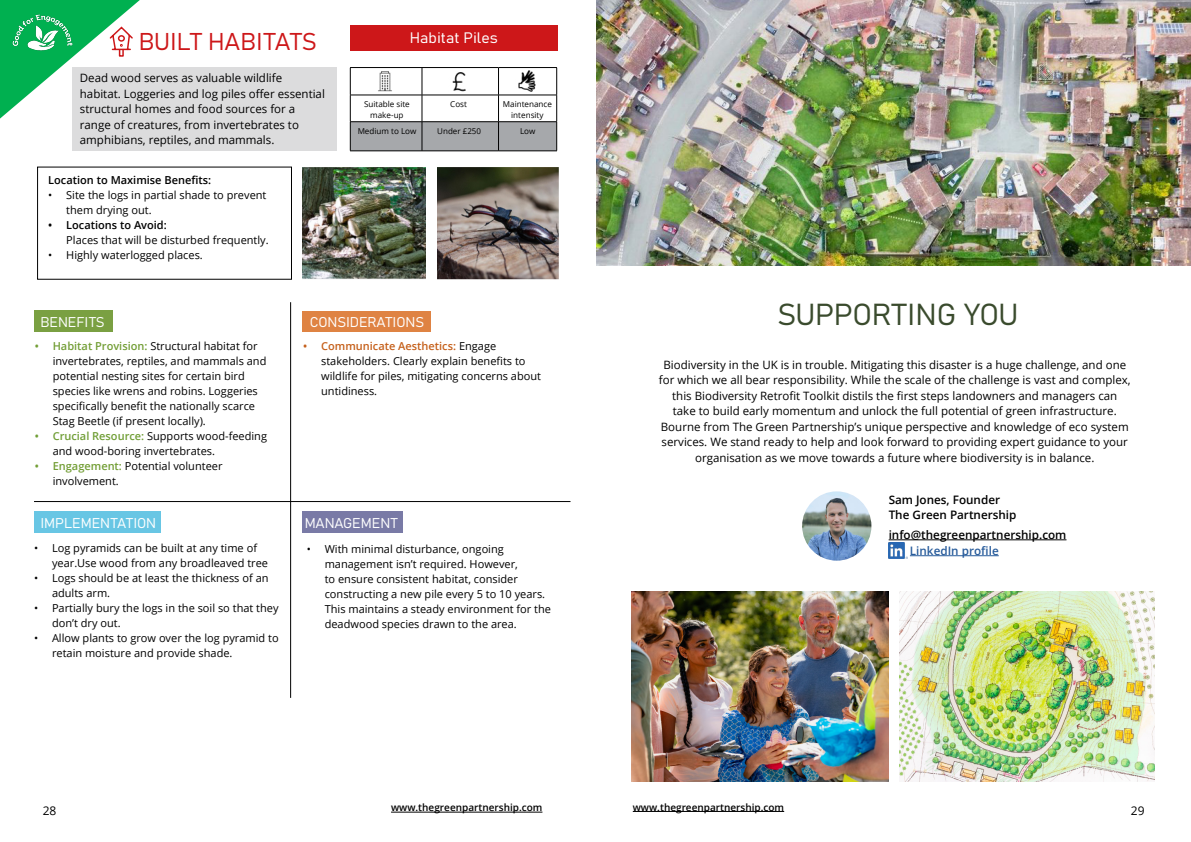
<style>
.page{position:relative;width:1191px;height:842px;background:#fff}
.page>*{position:absolute;margin:0;border:0;box-sizing:border-box;transform-origin:0 0}
.t1{font:30px "Grandview";letter-spacing:-.01em;color:#3a4b2d}
.t2{font:24px "Grandview";letter-spacing:-.01em;color:#cd1719}
.t3{font:15px "Grandview";color:#fff}
.t4{font:14px "Grandview";color:#fff}
.t5{font:12px "Open Sans";color:#000}
.t6{font:600 11.7px/14.4px "Open Sans";color:#000}
.t7{font:600 11.7px "Open Sans";color:#275b9b}
.t8{font:11.5px/15.5px "Open Sans";color:#000;text-align:center}
.t9{font:11px/15px "Open Sans";color:#000}
.t10{font:600 11px "Open Sans";color:#000}
.t11{font:600 10px "Open Sans";color:#000}
.t12{font:8.1px/10.8px "Open Sans";color:#000;text-align:center}
.t13{font:8px "Open Sans";color:#000}
.s1{font-weight:600;color:#739e36}
.s2{font-weight:600;color:#709e36}
.s3{font-weight:600;color:#c5601b}
</style>
<div class="page">
<hr style="left:391px;top:812px;width:151px;height:1px;background:#000">
<div style="left:302px;top:311px;width:128px;height:20px;background:#df8343"></div>
<div style="left:34px;top:310px;width:78px;height:21px;background:#7aa042"></div>
<div style="left:350px;top:25px;width:208px;height:26px;background:#cd1719"></div>
<hr style="left:350px;top:67px;width:72px;height:1px;background:#000">
<hr style="left:422px;top:67px;width:76px;height:1px;background:#000">
<hr style="left:498px;top:67px;width:59px;height:1px;background:#000">
<hr style="left:350px;top:151px;width:72px;height:1px;background:#000">
<hr style="left:422px;top:151px;width:76px;height:1px;background:#000">
<svg style="left:350px;top:68px;width:207px;height:83px"></svg>
<hr style="left:498px;top:151px;width:59px;height:1px;background:#000">
<img style="left:374px;top:70px;width:22px;height:22px">
<img style="left:448px;top:71px;width:22px;height:21px">
<img style="left:514px;top:68px;width:25px;height:25px">
<hr style="left:290px;top:302px;width:1px;height:396px;background:#000">
<hr style="left:34px;top:501px;width:536px;height:1px;background:#000">
<div style="left:34px;top:512px;width:127px;height:21px;background:#68c6e4"></div>
<div style="left:302px;top:512px;width:101px;height:21px;background:#797aa6"></div>
<img style="left:303px;top:167px;width:122px;height:112px">
<img style="left:438px;top:167px;width:121px;height:112px">
<div style="left:37px;top:167px;width:255px;height:112px;border:1px solid #000"></div>
<img style="left:596px;top:0;width:595px;height:265px">
<img style="left:631px;top:592px;width:257px;height:189px">
<img style="left:899px;top:592px;width:256px;height:189px">
<svg style="left:0;top:0;width:140px;height:119px"></svg>
<img style="left:78px;top:41px;width:13px;height:26px">
<img style="left:4px;top:2px;width:74px;height:73px">
<div style="left:72px;top:67px;width:264px;height:84px;background:#dcdcdd"></div>
<img style="left:802px;top:491px;width:69px;height:70px;border-radius:35px">
<hr style="left:888px;top:539px;width:178px;height:1px;background:#000">
<hr style="left:910px;top:555px;width:88px;height:1px;background:#275b9b">
<hr style="left:633px;top:811px;width:151px;height:1px;background:#000">
<img style="left:888px;top:543px;width:19px;height:16px">
<h2 class="t2" style="left:139px;top:24px;width:179px">BUILT HABITATS</h2>
<p class="t8" style="left:80px;top:70px;width:246px;text-align:left">Dead wood serves as valuable wildlife habitat. Loggeries and log piles offer essential structural homes and food sources for a range of creatures, from invertebrates to amphibians, reptiles, and mammals.</p>
<p class="t10" style="left:48px;top:173px;width:164px">Location to Maximise Benefits:</p>
<p class="t9" style="left:66px;top:187px;width:202px;text-indent:-18px">• Site the logs in partial shade to prevent them drying out.</p>
<p class="t10" style="left:48px;top:218px;width:120px">• Locations to Avoid:</p>
<p class="t9" style="left:66px;top:232px;width:204px">Places that will be disturbed frequently.</p>
<p class="t9" style="left:48px;top:247px;width:156px">• Highly waterlogged places.</p>
<h3 class="t3" style="left:410px;top:27px;width:89px">Habitat Piles</h3>
<p class="t12" style="left:364px;top:98px;width:47px">Suitable site make-up</p>
<p class="t12" style="left:450px;top:99px;width:18px">Cost</p>
<p class="t12" style="left:503px;top:98px;width:51px">Maintenance intensity</p>
<p class="t12" style="left:358px;top:126px;width:60px">Medium to Low</p>
<p class="t13" style="left:437px;top:125px;width:45px">Under £250</p>
<p class="t12" style="left:520px;top:126px;width:17px">Low</p>
<p class="t4" style="left:40px;top:311px;width:66px">BENEFITS</p>
<p class="t4" style="left:310px;top:311px;width:116px">CONSIDERATIONS</p>
<p class="t9" style="left:53px;top:339px;width:215px;text-indent:-18px"><span class="s1">• Habitat Provision:</span> Structural habitat for invertebrates, reptiles, and mammals and potential nesting sites for certain bird species like wrens and robins. Loggeries specifically benefit the nationally scarce Stag Beetle (if present locally).</p>
<p class="t9" style="left:53px;top:429px;width:216px;text-indent:-18px"><span class="s2">• Crucial Resource:</span> Supports wood-feeding and wood-boring invertebrates.</p>
<p class="t9" style="left:53px;top:459px;width:171px;text-indent:-18px"><span class="s1">• Engagement:</span> Potential volunteer involvement.</p>
<p class="t9" style="left:321px;top:338px;width:221px;text-indent:-18px"><span class="s3">• Communicate Aesthetics:</span> Engage stakeholders. Clearly explain benefits to wildlife for piles, mitigating concerns about untidiness.</p>
<p class="t4" style="left:40px;top:513px;width:117px">IMPLEMENTATION</p>
<p class="t4" style="left:305px;top:513px;width:95px">MANAGEMENT</p>
<p class="t9" style="left:52px;top:541px;width:218px;text-indent:-18px">• Log pyramids can be built at any time of year.Use wood from any broadleaved tree</p>
<p class="t9" style="left:52px;top:571px;width:218px;text-indent:-18px">• Logs should be at least the thickness of an adults arm.</p>
<p class="t9" style="left:52px;top:601px;width:228px;text-indent:-18px">• Partially bury the logs in the soil so that they don’t dry out.</p>
<p class="t9" style="left:52px;top:631px;width:228px;text-indent:-18px">• Allow plants to grow over the log pyramid to retain moisture and provide shade.</p>
<p class="t9" style="left:325px;top:541px;width:228px;text-indent:-18px">• With minimal disturbance, ongoing management isn’t required. However,<br>to ensure consistent habitat, consider constructing a new pile every 5 to 10 years.<br>This maintains a steady environment for the deadwood species drawn to the area.</p>
<h1 class="t1" style="left:777px;top:292px;width:243px">SUPPORTING YOU</h1>
<p class="t8" style="left:659px;top:357px;width:473px">Biodiversity in the UK is in trouble. Mitigating this disaster is a huge challenge, and one for which we all bear responsibility. While the scale of the challenge is vast and complex, this Biodiversity Retrofit Toolkit distils the first steps landowners and managers can<br>take to build early momentum and unlock the full potential of green infrastructure.<br>Bourne from The Green Partnership’s unique perspective and knowledge of eco system services. We stand ready to help and look forward to providing expert guidance to your organisation as we move towards a future where biodiversity is in balance.</p>
<p class="t6" style="left:888px;top:492px;width:129px">Sam Jones, Founder<br>The Green Partnership</p>
<p class="t6" style="left:888px;top:527px;width:179px">info@thegreenpartnership.com</p>
<p class="t7" style="left:910px;top:543px;width:90px">LinkedIn profile</p>
<p class="t11" style="left:633px;top:800px;width:153px">www.thegreenpartnership.com</p>
<p class="t5" style="left:43px;top:802px;width:15px">28</p>
<p class="t11" style="left:391px;top:801px;width:153px">www.thegreenpartnership.com</p>
<p class="t5" style="left:1130px;top:803px;width:15px">29</p>
</div>
